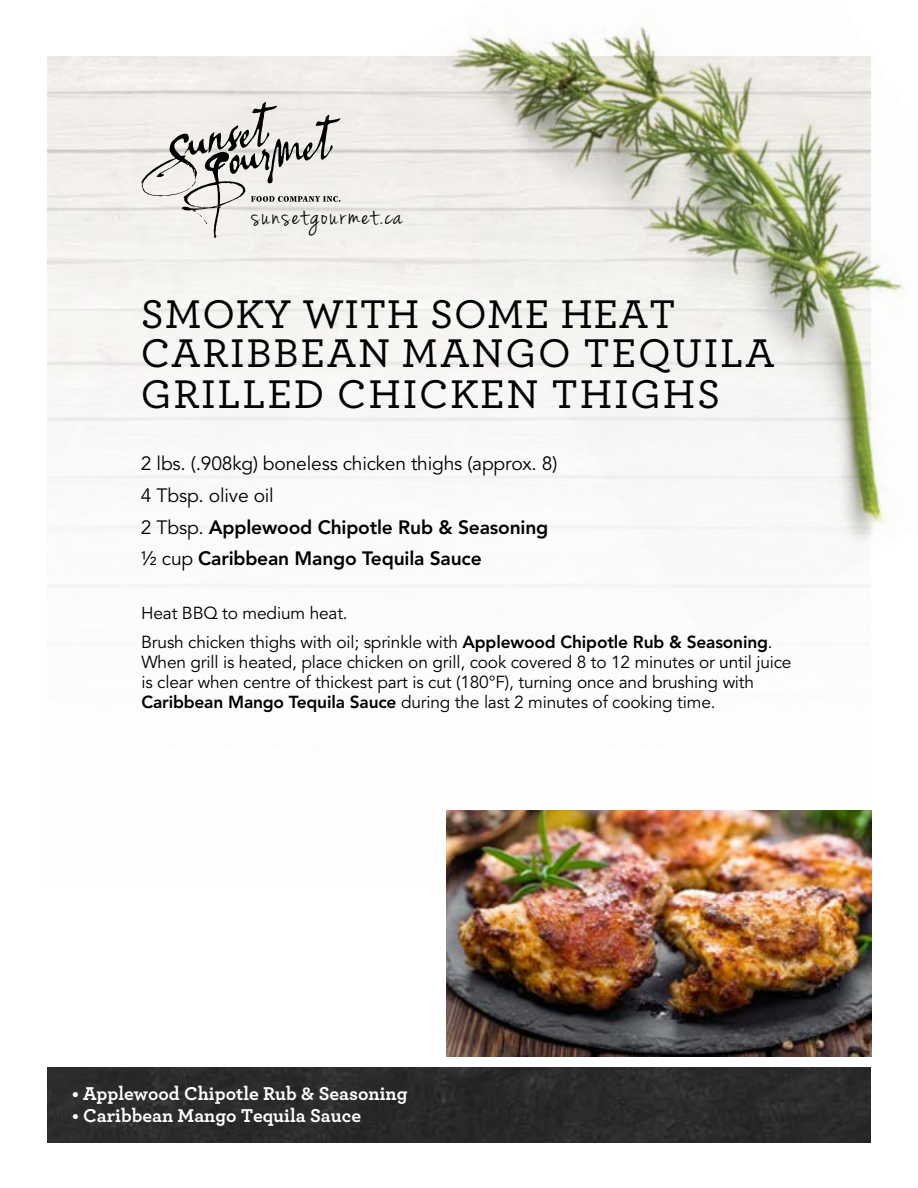
<style>
.page{position:relative;width:918px;height:1188px;background:#fff}
.page>*{position:absolute;margin:0;border:0;box-sizing:border-box;transform-origin:0 0}
.t1{font:500 42px/40.2px "Archer";letter-spacing:.04em;color:#000}
.t2{font:30px "Jenna Sue";letter-spacing:.07em;color:#000}
.t3{font:700 19.5px "Archer";color:#fff}
.t4{font:19.2px/31.8px "Avenir LT Std";letter-spacing:-.01em;color:#000}
.t5{font:17.25px/20.2px "Avenir LT Std";letter-spacing:-.01em;color:#000}
.s1{font-weight:800}
</style>
<div class="page">
<svg style="left:141px;top:101px;width:200px;height:139px;background:#d5d2cf"></svg>
<div style="left:47px;top:1068px;width:824px;height:74px;background:#2b2b2b"></div>
<img style="left:361px;top:26px;width:544px;height:619px">
<img style="left:446px;top:810px;width:425px;height:246px">
<h2 class="t2" style="left:252px;top:198px;width:152px">sunsetgourmet.ca</h2>
<h1 class="t1" style="left:141px;top:291px;width:635px">SMOKY WITH SOME HEAT<br>CARIBBEAN MANGO TEQUILA<br>GRILLED CHICKEN THIGHS</h1>
<p class="t4" style="left:141px;top:448px;width:418px">2 lbs. (.908kg) boneless chicken thighs (approx. 8)<br>4 Tbsp. olive oil<br>2 Tbsp. <span class="s1">Applewood Chipotle Rub &amp; Seasoning </span>½ cup <span class="s1">Caribbean Mango Tequila Sauce</span></p>
<p class="t5" style="left:141px;top:599px;width:633px;line-height:28.8px">Heat BBQ to medium heat.<br>Brush chicken thighs with oil; sprinkle with <span class="s1">Applewood Chipotle Rub &amp; Seasoning</span>.</p>
<p class="t5" style="left:141px;top:652px;width:652px">When grill is heated, place chicken on grill, cook covered 8 to 12 minutes or until juice is clear when centre of thickest part is cut (180°F), turning once and brushing with<br><span class="s1">Caribbean Mango Tequila Sauce</span> during the last 2 minutes of cooking time.</p>
<p class="t3" style="left:72px;top:1079px;width:337px">• Applewood Chipotle Rub &amp; Seasoning</p>
<p class="t3" style="left:72px;top:1101px;width:291px">• Caribbean Mango Tequila Sauce</p>
</div>
